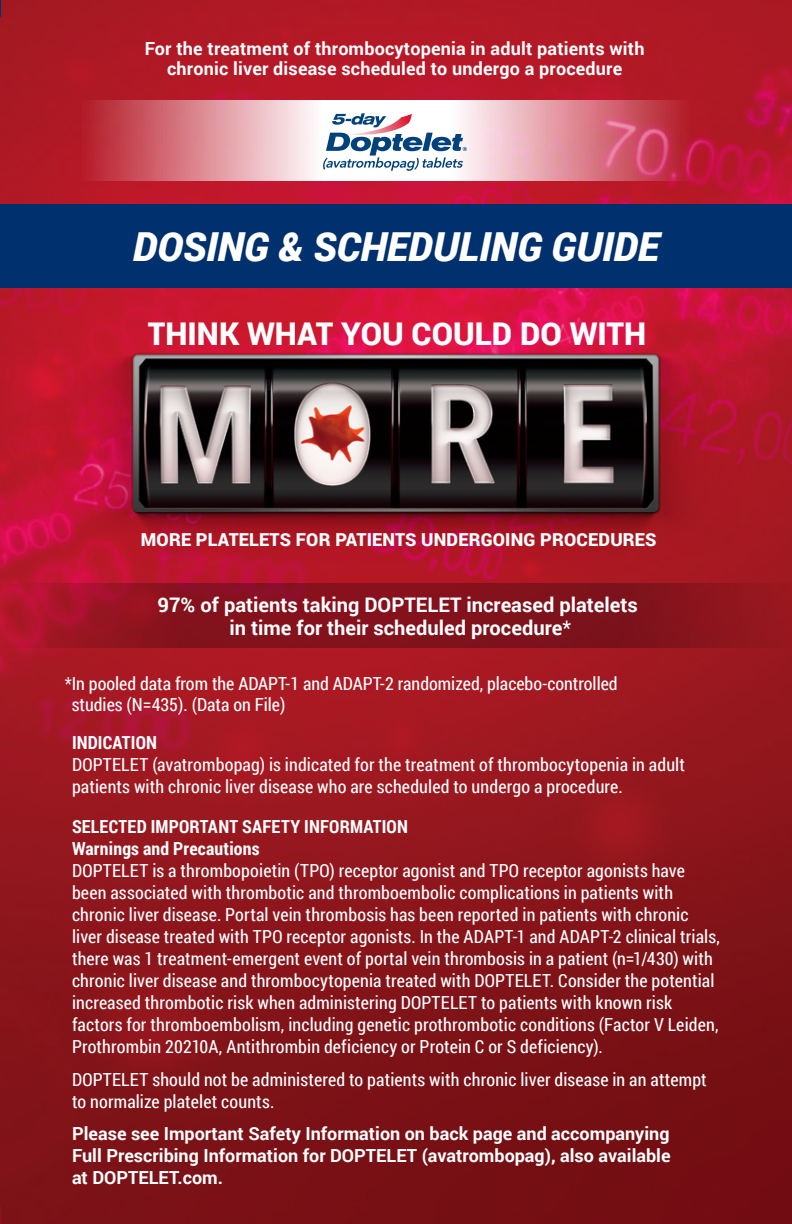
<style>
.page{position:relative;width:792px;height:1224px;background:#fff}
.page>*{position:absolute;margin:0;border:0;box-sizing:border-box;transform-origin:0 0}
.t1{font:italic 900 40px "Roboto";color:#fff}
.t2{font:900 31.4px "Roboto";color:#fff}
.t3{font:700 20px/23px "Roboto";color:#fff;text-align:center}
.t4{font:18px/22px "Roboto Condensed";letter-spacing:.01em;color:#fff}
.t5{font:700 18px/21.6px "Roboto";letter-spacing:.01em;color:#fff;text-align:justify}
.t6{font:700 18px/22px "Roboto Condensed";letter-spacing:.01em;color:#fff}
.t7{font:900 17.8px "Roboto";letter-spacing:.01em;color:#fff}
.s1{font-weight:400}
</style>
<div class="page">
<img style="left:0;top:0;width:792px;height:1224px">
<img style="left:0;top:0;width:1px;height:1001px">
<svg style="left:0;top:0;width:1px;height:17px"></svg>
<svg style="left:0;top:996px;width:1px;height:12px"></svg>
<svg style="left:1px;top:585px;width:791px;height:63px;fill:#86121d"></svg>
<div style="left:1px;top:204px;width:791px;height:84px;background:#00306d"></div>
<img style="left:1px;top:291px;width:791px;height:294px">
<svg style="left:0;top:100px;width:792px;height:80px"></svg>
<svg style="left:323px;top:113px;width:144px;height:58px"></svg>
<p class="t5" style="left:145px;top:38px;width:501px;line-height:20px;text-align:center">For the treatment of thrombocytopenia in adult patients with chronic liver disease scheduled to undergo a procedure</p>
<h1 class="t1" style="left:133px;top:218px;width:528px">DOSING &amp; SCHEDULING GUIDE</h1>
<h2 class="t2" style="left:148px;top:312px;width:500px">THINK WHAT YOU COULD DO WITH</h2>
<p class="t7" style="left:141px;top:527px;width:517px">MORE PLATELETS FOR PATIENTS UNDERGOING PROCEDURES</p>
<p class="t3" style="left:158px;top:593px;width:482px">97% of patients taking DOPTELET increased platelets in time for their scheduled procedure<span class="s1">*</span></p>
<p class="t4" style="left:72px;top:672px;width:547px;text-indent:-7px">* In pooled data from the ADAPT-1 and ADAPT-2 randomized, placebo-controlled studies (N=435). (Data on File)</p>
<p class="t6" style="left:72px;top:731px;width:87px">INDICATION</p>
<p class="t4" style="left:72px;top:753px;width:615px">DOPTELET (avatrombopag) is indicated for the treatment of thrombocytopenia in adult patients with chronic liver disease who are scheduled to undergo a procedure.</p>
<p class="t6" style="left:72px;top:815px;width:337px">SELECTED IMPORTANT SAFETY INFORMATION<br>Warnings and Precautions</p>
<p class="t4" style="left:72px;top:859px;width:650px">DOPTELET is a thrombopoietin (TPO) receptor agonist and TPO receptor agonists have been associated with thrombotic and thromboembolic complications in patients with chronic liver disease. Portal vein thrombosis has been reported in patients with chronic liver disease treated with TPO receptor agonists. In the ADAPT-1 and ADAPT-2 clinical trials, there was 1 treatment-emergent event of portal vein thrombosis in a patient (n=1/430) with chronic liver disease and thrombocytopenia treated with DOPTELET. Consider the potential increased thrombotic risk when administering DOPTELET to patients with known risk factors for thromboembolism, including genetic prothrombotic conditions (Factor V Leiden, Prothrombin 20210A, Antithrombin deficiency or Protein C or S deficiency).</p>
<p class="t4" style="left:72px;top:1068px;width:636px">DOPTELET should not be administered to patients with chronic liver disease in an attempt to normalize platelet counts.</p>
<p class="t5" style="left:72px;top:1122px;width:600px">Please see Important Safety Information on back page and accompanying Full Prescribing Information for DOPTELET (avatrombopag), also available at DOPTELET.com.</p>
</div>
